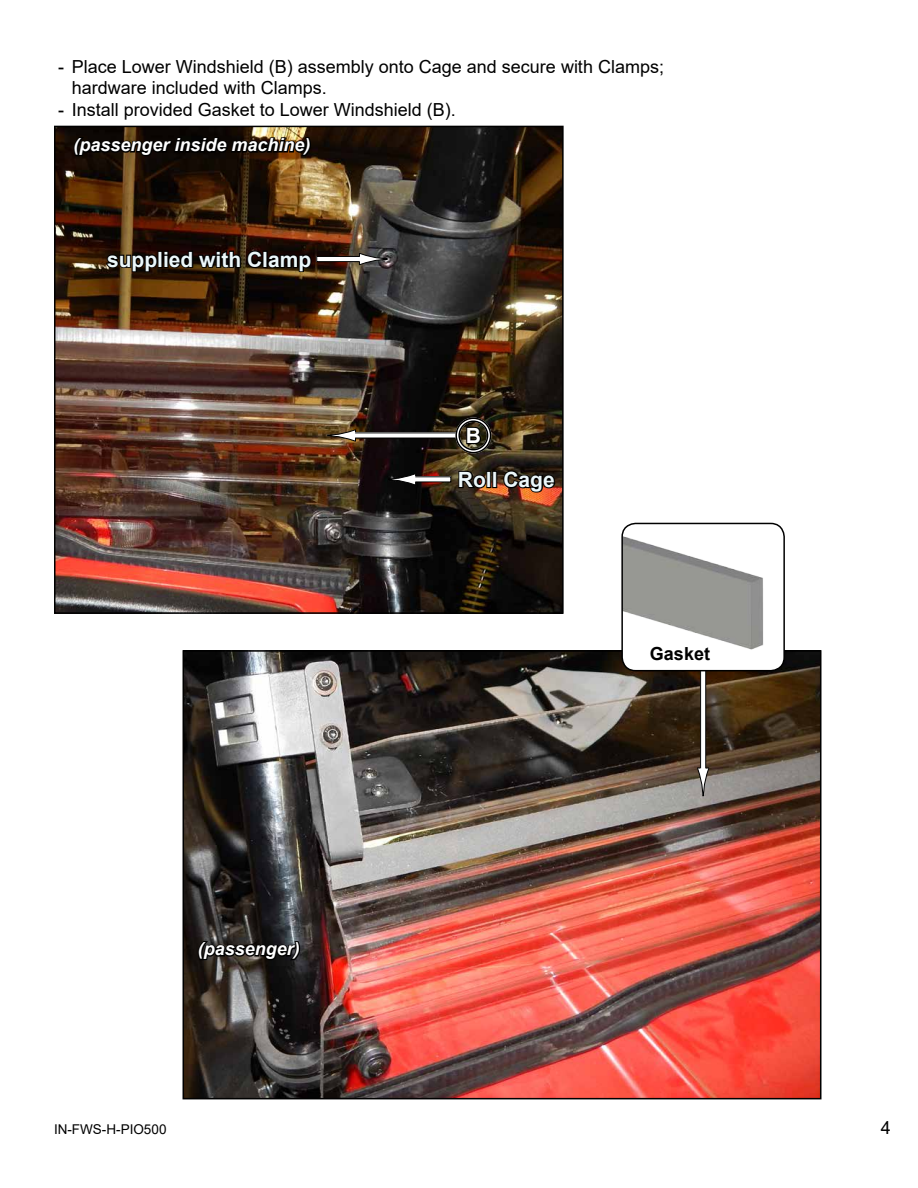
<style>
.page{position:relative;width:918px;height:1188px;background:#fff}
.page>*{position:absolute;margin:0;border:0;box-sizing:border-box;transform-origin:0 0}
.t1{font:700 21px "Arial";color:#ecf7fa}
.t2{font:700 21px "Arial";color:#fff}
.t3{font:18px/21.6px "Arial";color:#000}
.t4{font:italic 700 18px "Arial";color:#fff}
.t5{font:700 18px "Arial";color:#000}
.t6{font:13.5px "Arial";color:#000}
</style>
<div class="page">
<img style="left:186px;top:653px;width:632px;height:443px">
<div style="left:183px;top:650px;width:638px;height:449px;border:2px solid #000"></div>
<div style="left:701px;top:628px;width:5px;height:140px;background:#fff"></div>
<div style="left:700px;top:627px;width:6px;height:142px;border:1px solid #000"></div>
<svg style="left:697px;top:767px;width:13px;height:29px"></svg>
<svg style="left:196px;top:940px;width:106px;height:22px;background:#1a1817"></svg>
<img style="left:57px;top:129px;width:504px;height:482px">
<div style="left:54px;top:126px;width:510px;height:488px;border:2px solid #000"></div>
<svg style="left:72px;top:136px;width:241px;height:22px;background:#150d05"></svg>
<svg style="left:457px;top:469px;width:31px;height:21px"></svg>
<div style="left:486px;top:471px;width:5px;height:17px;border:2px solid #000"></div>
<div style="left:492px;top:471px;width:5px;height:17px;border:2px solid #000"></div>
<svg style="left:502px;top:468px;width:55px;height:26px"></svg>
<div style="left:415px;top:477px;width:36px;height:5px;background:#fff"></div>
<svg style="left:387px;top:473px;width:29px;height:13px"></svg>
<svg style="left:105px;top:236px;width:208px;height:37px;background:#201107"></svg>
<div style="left:317px;top:256px;width:43px;height:6px;background:#fff"></div>
<div style="left:316px;top:256px;width:44px;height:6px;border:1px solid #000"></div>
<svg style="left:359px;top:252px;width:29px;height:14px"></svg>
<div style="left:355px;top:433px;width:103px;height:5px;background:#fff"></div>
<svg style="left:327px;top:429px;width:29px;height:13px"></svg>
<svg style="left:465px;top:425px;width:18px;height:20px"></svg>
<div style="left:455px;top:418px;width:36px;height:35px;border:4px solid #fff;border-radius:50%"></div>
<div style="left:455px;top:418px;width:36px;height:35px;border:1px solid #000;border-radius:50%"></div>
<div style="left:458px;top:421px;width:30px;height:29px;border:1px solid #000;border-radius:50%"></div>
<img style="left:622px;top:523px;width:162px;height:148px">
<div style="left:621px;top:523px;width:164px;height:148px;border:2px solid #000;border-radius:14px"></div>
<svg style="left:648px;top:642px;width:64px;height:22px"></svg>
<p class="t3" style="left:72px;top:55px;width:594px;text-indent:-14px">- Place Lower Windshield (B) assembly onto Cage and secure with Clamps; hardware included with Clamps.</p>
<p class="t3" style="left:58px;top:98px;width:399px">- Install provided Gasket to Lower Windshield (B).</p>
<p class="t4" style="left:74px;top:133px;width:239px">(passenger inside machine)</p>
<p class="t1" style="left:107px;top:245px;width:206px">supplied with Clamp</p>
<p class="t4" style="left:198px;top:937px;width:104px">(passenger)</p>
<p class="t2" style="left:466px;top:421px;width:17px">B</p>
<p class="t1" style="left:458px;top:465px;width:98px">Roll Cage</p>
<p class="t5" style="left:650px;top:641px;width:62px">Gasket</p>
<p class="t6" style="left:54px;top:1120px;width:114px">IN-FWS-H-PIO500</p>
<p class="t3" style="left:881px;top:1117px;width:12px">4</p>
</div>
